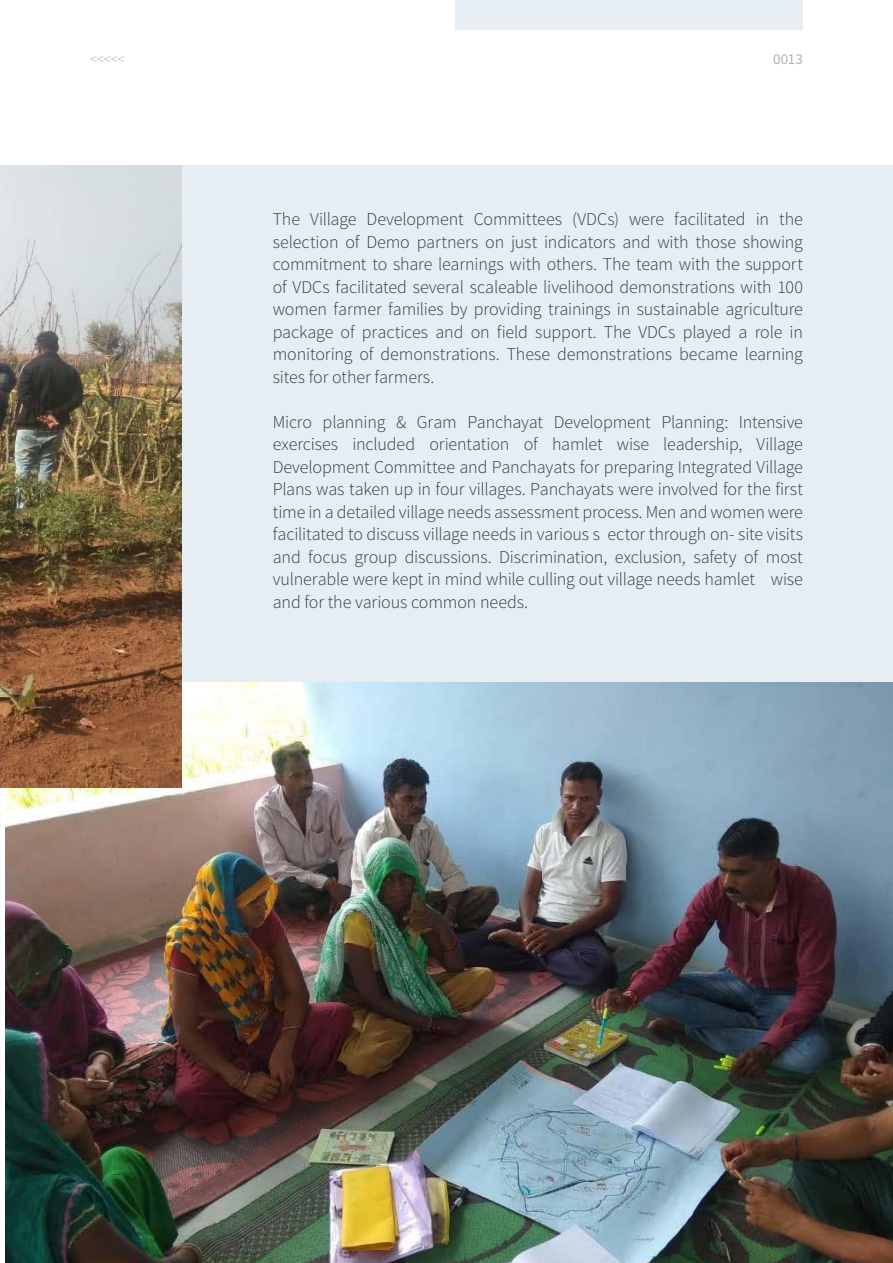
<style>
.page{position:relative;width:893px;height:1263px;background:#fff}
.page>*{position:absolute;margin:0;border:0;box-sizing:border-box;transform-origin:0 0}
.t1{font:300 18px/22.5px "Source Sans Pro";letter-spacing:-.005em;color:#293f49;text-align:justify}
.t2{font:300 15px "Source Sans Pro";color:#b3b2b2}
.t3{font:15px "Source Sans Pro";color:#b3b2b2}
</style>
<div class="page">
<div style="left:455px;top:0;width:348px;height:30px;background:#e7eef3"></div>
<div style="left:0;top:165px;width:893px;height:553px;background:#e7eef3"></div>
<img style="left:6px;top:682px;width:887px;height:581px">
<img style="left:0;top:165px;width:181px;height:623px">
<p class="t2" style="left:90px;top:50px;width:37px">&lt;&lt;&lt;&lt;&lt;</p>
<p class="t3" style="left:773px;top:49px;width:31px">0013</p>
<p class="t1" style="left:273px;top:208px;width:532px">The Village Development Committees (VDCs) were facilitated in the selection of Demo partners on just indicators and with those showing commitment to share learnings with others. The team with the support of VDCs facilitated several scaleable livelihood demonstrations with 100 women farmer families by providing trainings in sustainable agriculture package of practices and on field support. The VDCs played a role in monitoring of demonstrations. These demonstrations became learning sites for other farmers.</p>
<p class="t1" style="left:273px;top:410px;width:532px">Micro planning &amp; Gram Panchayat Development Planning: Intensive exercises included orientation of hamlet wise leadership, Village Development Committee and Panchayats for preparing Integrated Village Plans was taken up in four villages. Panchayats were involved for the first time in a detailed village needs assessment process. Men and women were facilitated to discuss village needs in various s ector through on- site visits and focus group discussions. Discrimination, exclusion, safety of most vulnerable were kept in mind while culling out village needs hamlet wise and for the various common needs.</p>
</div>
